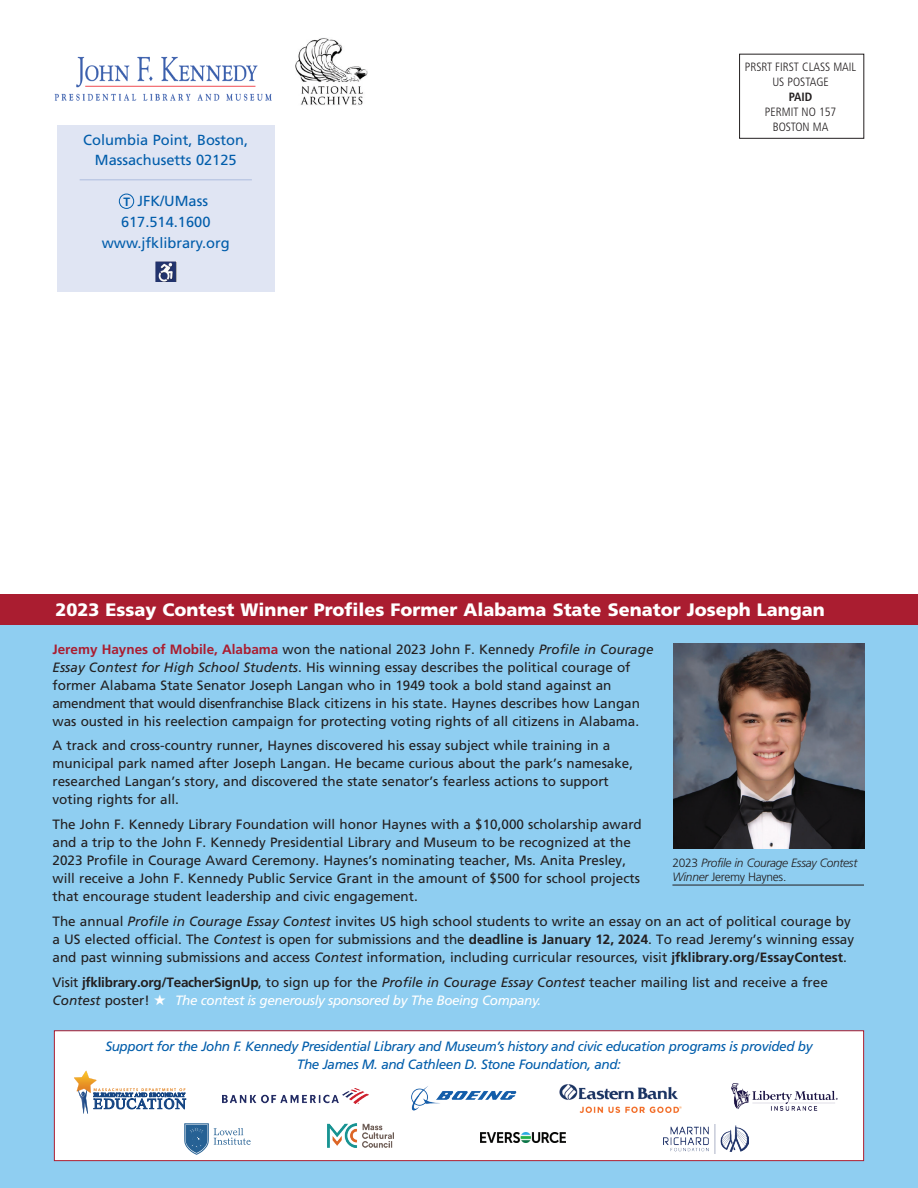
<style>
.page{position:relative;width:918px;height:1188px;background:#fff}
.page>*{position:absolute;margin:0;border:0;box-sizing:border-box;transform-origin:0 0}
.t1{font:900 18px "Frutiger";color:#fff}
.t2{font:14.7px/21px "Frutiger";color:#015dab;text-align:center}
.t3{font:13.5px/18px "Frutiger";color:#231f20}
.t4{font:italic 13.5px/18px "Frutiger";letter-spacing:-.03em;color:#015dab;text-align:center}
.t5{font:italic 300 12px/14.4px "Frutiger";letter-spacing:-.025em;color:#231f20}
.t6{font:300 condensed 12px/15px "Frutiger";color:#231f20;text-align:center}
.t7{font:700 condensed 12px "Frutiger";color:#231f20}
.s1{font-weight:700;font-size:12px}
.s2{font-weight:700;color:#aa1d30}
.s3{font-style:italic}
.s4{font-weight:700}
.s5{color:#fff}
.s6{font-style:italic;color:#fff}
.s7{font-style:normal}
</style>
<div class="page">
<div style="left:0;top:601px;width:918px;height:587px;background:#8fcef1"></div>
<img style="left:54px;top:56px;width:218px;height:45px">
<div style="left:57px;top:125px;width:217px;height:167px;background:#e0e5f3"></div>
<div style="left:739px;top:54px;width:125px;height:85px;border:1px solid #231f20"></div>
<div style="left:0;top:594px;width:918px;height:30px;background:#aa1d30"></div>
<div style="left:54px;top:1031px;width:810px;height:130px;background:#fff"></div>
<div style="left:54px;top:1030px;width:810px;height:131px;border:1px solid #aa1d30"></div>
<img style="left:296px;top:38px;width:72px;height:67px">
<img style="left:155px;top:262px;width:21px;height:20px">
<div style="left:119px;top:194px;width:15px;height:15px;border:1px solid #015dab;border-radius:50%"></div>
<hr style="left:80px;top:179px;width:172px;height:1px;background:#adbcde">
<svg style="left:74px;top:1071px;width:112px;height:43px"></svg>
<img style="left:223px;top:1089px;width:145px;height:14px">
<img style="left:411px;top:1086px;width:106px;height:25px">
<img style="left:560px;top:1084px;width:122px;height:28px">
<img style="left:731px;top:1083px;width:107px;height:28px">
<svg style="left:185px;top:1124px;width:66px;height:30px"></svg>
<img style="left:327px;top:1124px;width:66px;height:24px">
<img style="left:480px;top:1132px;width:85px;height:11px">
<img style="left:664px;top:1124px;width:84px;height:29px">
<hr style="left:672px;top:885px;width:192px;height:1px;background:#231f20">
<img style="left:673px;top:643px;width:192px;height:206px">
<p class="t2" style="left:83px;top:130px;width:166px;line-height:20px">Columbia Point, Boston,<br>Massachusetts 02125</p>
<p class="t2" style="left:102px;top:191px;width:130px"><span class="s1">T</span> JFK/UMass<br>617.514.1600 www.jfklibrary.org</p>
<p class="t6" style="left:745px;top:59px;width:113px">PRSRT FIRST CLASS MAIL<br>US POSTAGE</p>
<p class="t7" style="left:789px;top:89px;width:25px">PAID</p>
<p class="t6" style="left:765px;top:104px;width:73px">PERMIT NO 157<br>BOSTON MA</p>
<h1 class="t1" style="left:55px;top:599px;width:771px">2023 Essay Contest Winner Profiles Former Alabama State Senator Joseph Langan</h1>
<p class="t3" style="left:53px;top:640px;width:602px"><span class="s2">Jeremy Haynes of Mobile, Alabama</span> won the national 2023 John F. Kennedy <span class="s3">Profile in Courage Essay Contest for High School Students</span>. His winning essay describes the political courage of former Alabama State Senator Joseph Langan who in 1949 took a bold stand against an amendment that would disenfranchise Black citizens in his state. Haynes describes how Langan was ousted in his reelection campaign for protecting voting rights of all citizens in Alabama.</p>
<p class="t3" style="left:53px;top:737px;width:582px">A track and cross-country runner, Haynes discovered his essay subject while training in a municipal park named after Joseph Langan. He became curious about the park’s namesake, researched Langan’s story, and discovered the state senator’s fearless actions to support voting rights for all.</p>
<p class="t3" style="left:53px;top:815px;width:591px">The John F. Kennedy Library Foundation will honor Haynes with a $10,000 scholarship award and a trip to the John F. Kennedy Presidential Library and Museum to be recognized at the 2023 Profile in Courage Award Ceremony. Haynes’s nominating teacher, Ms. Anita Presley, will receive a John F. Kennedy Public Service Grant in the amount of $500 for school projects that encourage student leadership and civic engagement.</p>
<p class="t3" style="left:53px;top:912px;width:803px">The annual <span class="s3">Profile in Courage Essay Contest</span> invites US high school students to write an essay on an act of political courage by a US elected official. The <span class="s3">Contest</span> is open for submissions and the <span class="s4">deadline is January 12, 2024</span>. To read Jeremy’s winning essay and past winning submissions and access <span class="s3">Contest</span> information, including curricular resources, visit <span class="s4">jfklibrary.org/EssayContest</span>.</p>
<p class="t3" style="left:53px;top:973px;width:777px">Visit <span class="s4">jfklibrary.org/TeacherSignUp</span>, to sign up for the <span class="s3">Profile in Courage Essay Contest</span> teacher mailing list and receive a free<br><span class="s3">Contest</span> poster! <span class="s5">★</span> <span class="s6">The contest is generously sponsored by The Boeing Company.</span></p>
<p class="t5" style="left:672px;top:855px;width:186px"><span class="s7">2023</span> Profile in Courage Essay Contest<br>Winner <span class="s7">Jeremy Haynes.</span></p>
<p class="t4" style="left:105px;top:1037px;width:709px">Support for the John F. Kennedy Presidential Library and Museum’s history and civic education programs is provided by<br>The James M. and Cathleen D. Stone Foundation, and:</p>
</div>
